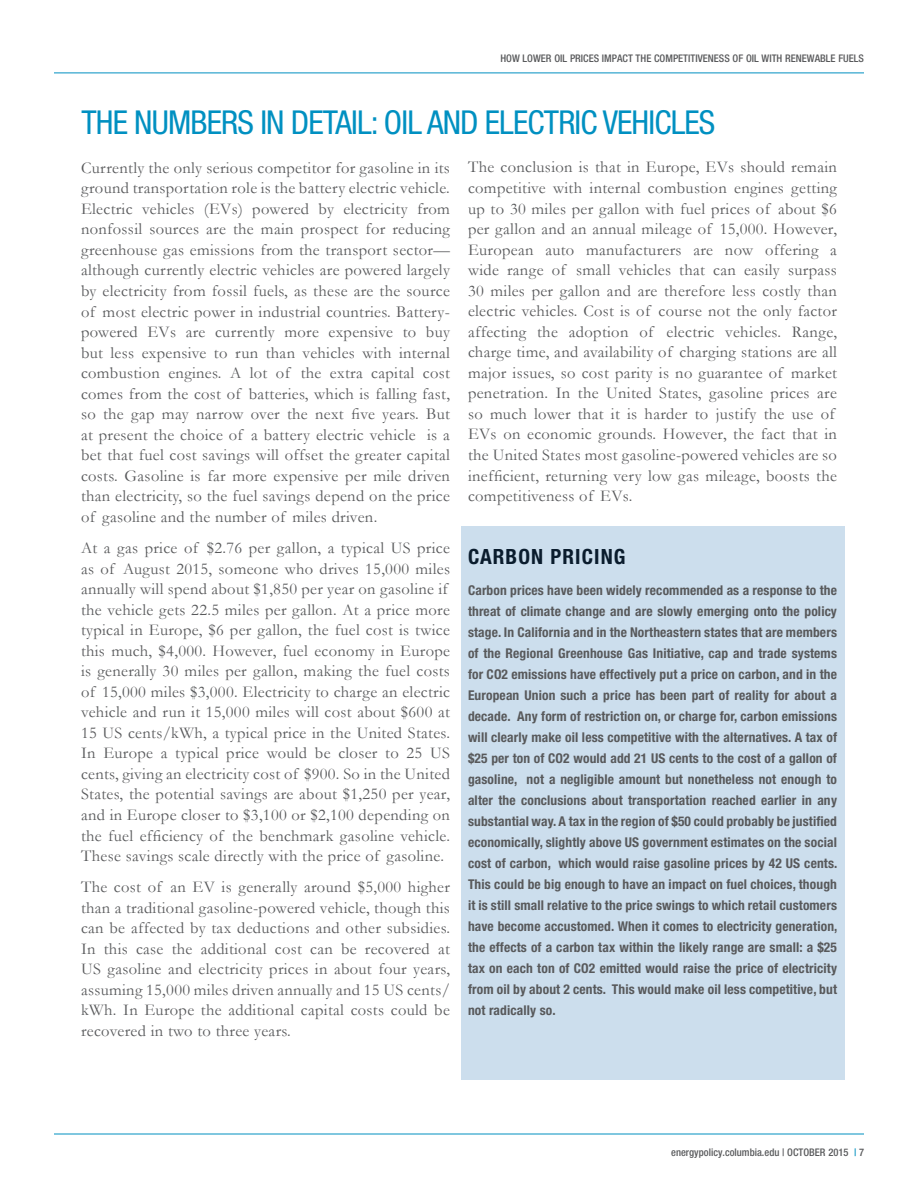
<style>
.page{position:relative;width:918px;height:1188px;background:#fff}
.page>*{position:absolute;margin:0;border:0;box-sizing:border-box;transform-origin:0 0}
.t1{font:condensed 33px "Helvetica Neue";letter-spacing:-.025em;color:#0090c1}
.t2{font:700 condensed 21px "Helvetica Neue";letter-spacing:.055em;color:#0a1c2d}
.t3{font:16.5px/20.5px "Garamond";letter-spacing:.02em;color:#58595b;text-align:justify}
.t4{font:700 condensed 13.5px/21px "Helvetica Neue";letter-spacing:.01em;color:#58595b;text-align:justify}
.t5{font:500 condensed 10.5px "Helvetica Neue";color:#58595b}
.s1{color:#0090c1}
</style>
<div class="page">
<hr style="left:54px;top:1134px;width:810px;height:1px;background:#0090c1">
<hr style="left:54px;top:73px;width:810px;height:1px;background:#0090c1">
<div style="left:461px;top:526px;width:384px;height:554px;background:#ccdeed"></div>
<p class="t5" style="left:500px;top:52px;width:365px">HOW LOWER OIL PRICES IMPACT THE COMPETITIVENESS OF OIL WITH RENEWABLE FUELS</p>
<h1 class="t1" style="left:81px;top:103px;width:89px">THE NUMBERS</h1>
<h1 class="t1" style="left:260px;top:103px;width:62px">IN DETAIL</h1>
<h1 class="t1" style="left:371px;top:103px;width:144px">: OIL AND ELECTRIC</h1>
<h1 class="t1" style="left:603px;top:103px;width:60px">VEHICLES</h1>
<p class="t3" style="left:81px;top:157px;width:371px">Currently the only serious competitor for gasoline in its ground transportation role is the battery electric vehicle.<br>Electric vehicles (EVs) powered by electricity from nonfossil sources are the main prospect for reducing greenhouse gas emissions from the transport sector— although currently electric vehicles are powered largely by electricity from fossil fuels, as these are the source of most electric power in industrial countries. Battery&shy;powered EVs are currently more expensive to buy but less expensive to run than vehicles with internal combustion engines. A lot of the extra capital cost comes from the cost of batteries, which is falling fast, so the gap may narrow over the next five years. But at present the choice of a battery electric vehicle is a bet that fuel cost savings will offset the greater capital costs. Gasoline is far more expensive per mile driven than electricity, so the fuel savings depend on the price of gasoline and the number of miles driven.</p>
<p class="t3" style="left:81px;top:537px;width:371px;text-align:left">At a gas price of $2.76 per gallon, a typical US price as of August 2015, someone who drives 15,000 miles annually will spend about $1,850 per year on gasoline if the vehicle gets 22.5 miles per gallon. At a price more typical in Europe, $6 per gallon, the fuel cost is twice this much, $4,000. However, fuel economy in Europe is generally 30 miles per gallon, making the fuel costs of 15,000 miles $3,000. Electricity to charge an electric vehicle and run it 15,000 miles will cost about $600 at 15 US cents/kWh, a typical price in the United States.<br>In Europe a typical price would be closer to 25 US cents, giving an electricity cost of $900. So in the United States, the potential savings are about $1,250 per year, and in Europe closer to $3,100 or $2,100 depending on the fuel efficiency of the benchmark gasoline vehicle.<br>These savings scale directly with the price of gasoline.</p>
<p class="t3" style="left:81px;top:877px;width:371px">The cost of an EV is generally around $5,000 higher than a traditional gasoline-powered vehicle, though this can be affected by tax deductions and other subsidies.<br>In this case the additional cost can be recovered at US gasoline and electricity prices in about four years, assuming 15,000 miles driven annually and 15 US cents/ kWh. In Europe the additional capital costs could be recovered in two to three years.</p>
<p class="t3" style="left:468px;top:157px;width:371px;text-align:left">The conclusion is that in Europe, EVs should remain competitive with internal combustion engines getting up to 30 miles per gallon with fuel prices of about $6 per gallon and an annual mileage of 15,000. However, European auto manufacturers are now offering a wide range of small vehicles that can easily surpass 30 miles per gallon and are therefore less costly than electric vehicles. Cost is of course not the only factor affecting the adoption of electric vehicles. Range, charge time, and availability of charging stations are all major issues, so cost parity is no guarantee of market penetration. In the United States, gasoline prices are so much lower that it is harder to justify the use of EVs on economic grounds. However, the fact that in the United States most gasoline-powered vehicles are so inefficient, returning very low gas mileage, boosts the competitiveness of EVs.</p>
<p class="t2" style="left:468px;top:543px;width:159px">CARBON PRICING</p>
<p class="t4" style="left:468px;top:580px;width:371px">Carbon prices have been widely recommended as a response to the threat of climate change and are slowly emerging onto the policy stage. In California and in the Northeastern states that are members of the Regional Greenhouse Gas Initiative, cap and trade systems for CO2 emissions have effectively put a price on carbon, and in the European Union such a price has been part of reality for about a decade. Any form of restriction on, or charge for, carbon emissions will clearly make oil less competitive with the alternatives. A tax of $25 per ton of CO2 would add 21 US cents to the cost of a gallon of gasoline, not a negligible amount but nonetheless not enough to alter the conclusions about transportation reached earlier in any substantial way. A tax in the region of $50 could probably be justified economically, slightly above US government estimates on the social cost of carbon, which would raise gasoline prices by 42 US cents.<br>This could be big enough to have an impact on fuel choices, though it is still small relative to the price swings to which retail customers have become accustomed. When it comes to electricity generation, the effects of a carbon tax within the likely range are small: a $25 tax on each ton of CO2 emitted would raise the price of electricity from oil by about 2 cents. This would make oil less competitive, but not radically so.</p>
<p class="t5" style="left:671px;top:1146px;width:195px">ENERGYPOLICY.COLUMBIA.EDU | OCTOBER 2015 <span class="s1">|</span> 7</p>
</div>
